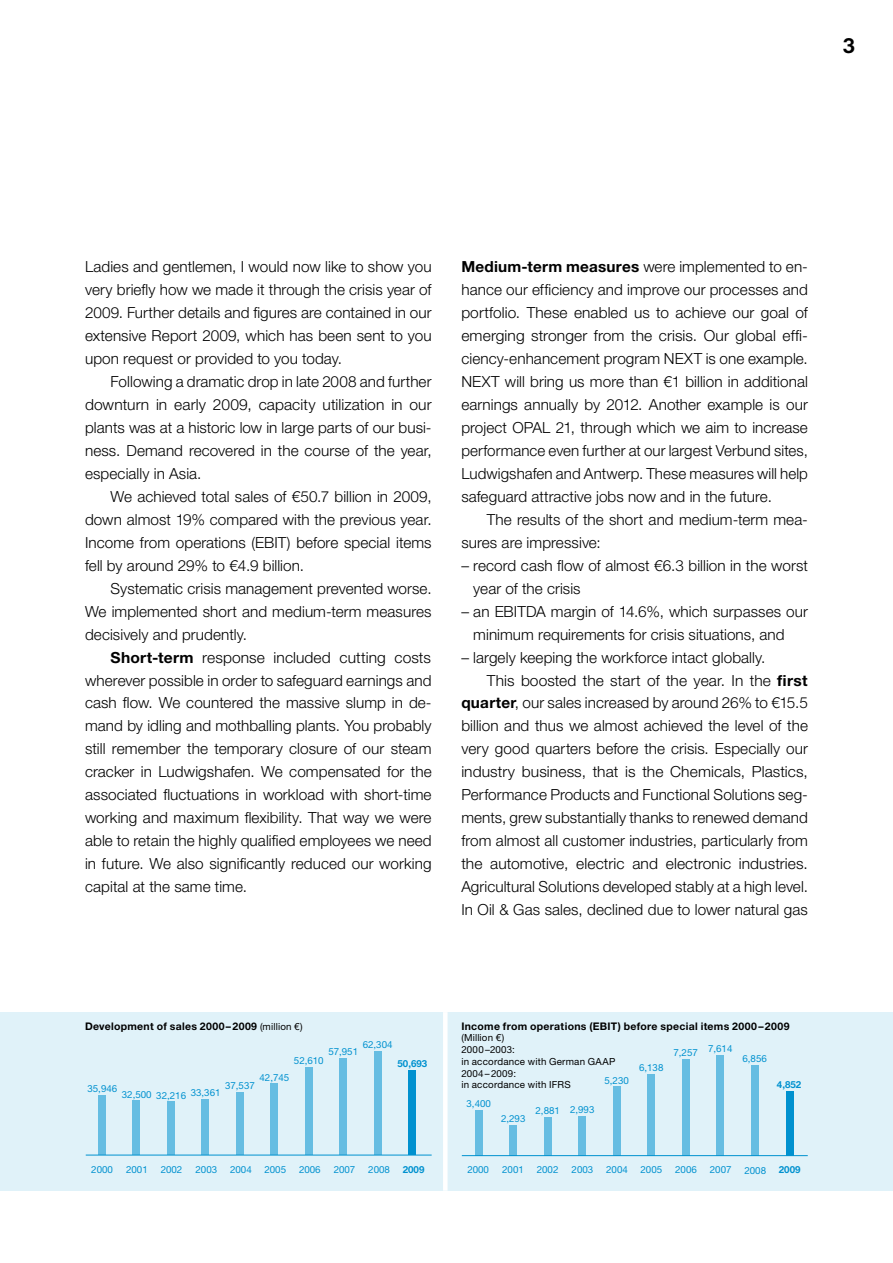
<style>
.page{position:relative;width:893px;height:1263px;background:#fff}
.page>*{position:absolute;margin:0;border:0;box-sizing:border-box;transform-origin:0 0}
.t1{font:700 21px "Helvetica Finanz Std";color:#000}
.t2{font:300 15.3px/23px "Helvetica Finanz Std";letter-spacing:.005em;color:#000;text-align:justify}
.t3{font:700 10.5px "Helvetica Finanz Std";letter-spacing:.025em;color:#000}
.t4{font:9.75px "Helvetica Finanz Std";color:#0091cf}
.t5{font:9.75px/11.7px "Helvetica Finanz Std";letter-spacing:.02em;color:#000}
.t6{font:700 9.75px "Helvetica Finanz Std";color:#0091cf}
.s1{font-weight:700}
.s2{font-weight:400;font-size:9.75px}
</style>
<div class="page">
<div style="left:0;top:1012px;width:893px;height:179px;background:#e0f2f9"></div>
<div style="left:98px;top:1095px;width:8px;height:60px;background:#66bde2"></div>
<div style="left:133px;top:1101px;width:7px;height:54px;background:#66bde2"></div>
<div style="left:167px;top:1101px;width:8px;height:54px;background:#66bde2"></div>
<div style="left:202px;top:1099px;width:7px;height:56px;background:#66bde2"></div>
<div style="left:236px;top:1092px;width:8px;height:63px;background:#66bde2"></div>
<div style="left:271px;top:1083px;width:7px;height:72px;background:#66bde2"></div>
<div style="left:305px;top:1067px;width:7px;height:88px;background:#66bde2"></div>
<div style="left:340px;top:1058px;width:7px;height:97px;background:#66bde2"></div>
<div style="left:374px;top:1051px;width:7px;height:104px;background:#66bde2"></div>
<div style="left:409px;top:1070px;width:7px;height:85px;background:#0091cf"></div>
<hr style="left:86px;top:1155px;width:346px;height:1px;background:#0091cf">
<div style="left:475px;top:1110px;width:7px;height:45px;background:#66bde2"></div>
<div style="left:509px;top:1125px;width:8px;height:30px;background:#66bde2"></div>
<div style="left:544px;top:1117px;width:7px;height:38px;background:#66bde2"></div>
<div style="left:579px;top:1116px;width:7px;height:39px;background:#66bde2"></div>
<div style="left:613px;top:1086px;width:7px;height:69px;background:#66bde2"></div>
<div style="left:648px;top:1074px;width:7px;height:81px;background:#66bde2"></div>
<div style="left:682px;top:1059px;width:8px;height:96px;background:#66bde2"></div>
<div style="left:717px;top:1055px;width:7px;height:100px;background:#66bde2"></div>
<div style="left:751px;top:1065px;width:8px;height:90px;background:#66bde2"></div>
<div style="left:786px;top:1091px;width:7px;height:64px;background:#0091cf"></div>
<hr style="left:462px;top:1155px;width:346px;height:1px;background:#0091cf">
<div style="left:443px;top:1012px;width:5px;height:179px;background:#fff"></div>
<h1 class="t1" style="left:843px;top:33px;width:13px">3</h1>
<p class="t2" style="left:85px;top:255px;width:348px">Ladies and gentlemen, I would now like to show you very briefly how we made it through the crisis year of 2009. Further details and figures are contained in our extensive Report 2009, which has been sent to you upon request or provided to you today.</p>
<p class="t2" style="left:85px;top:370px;width:348px;text-indent:26px">Following a dramatic drop in late 2008 and further downturn in early 2009, capacity utilization in our plants was at a historic low in large parts of our busi&shy;ness. Demand recovered in the course of the year, especially in Asia.</p>
<p class="t2" style="left:85px;top:485px;width:348px;text-indent:26px">We achieved total sales of €50.7 billion in 2009, down almost 19% compared with the previous year.<br>Income from operations (EBIT) before special items fell by around 29% to €4.9 billion.</p>
<p class="t2" style="left:85px;top:576px;width:348px;text-indent:26px">Systematic crisis management prevented worse.<br>We implemented short and medium-term measures decisively and prudently.</p>
<p class="t2" style="left:85px;top:645px;width:348px;text-indent:26px"><span class="s1">Short-term</span> response included cutting costs wherever possible in order to safeguard earnings and cash flow. We countered the massive slump in de&shy;mand by idling and mothballing plants. You probably still remember the temporary closure of our steam cracker in Ludwigshafen. We compensated for the associated fluctuations in workload with short-time working and maximum flexibility. That way we were able to retain the highly qualified employees we need in future. We also significantly reduced our working capital at the same time.</p>
<p class="t2" style="left:461px;top:255px;width:348px"><span class="s1">Medium-term measures</span> were implemented to en&shy;hance our efficiency and improve our processes and portfolio. These enabled us to achieve our goal of emerging stronger from the crisis. Our global effi&shy;ciency-enhancement program NEXT is one example.<br>NEXT will bring us more than €1 billion in additional earnings annually by 2012. Another example is our project OPAL 21, through which we aim to increase performance even further at our largest Verbund sites, Ludwigshafen and Antwerp. These measures will help safeguard attractive jobs now and in the future.</p>
<p class="t2" style="left:461px;top:508px;width:348px;text-indent:26px">The results of the short and medium-term mea&shy;sures are impressive:</p>
<p class="t2" style="left:473px;top:554px;width:336px;text-indent:-12px">– record cash flow of almost €6.3 billion in the worst year of the crisis</p>
<p class="t2" style="left:473px;top:599px;width:336px;text-indent:-12px">– an EBITDA margin of 14.6%, which surpasses our minimum requirements for crisis situations, and</p>
<p class="t2" style="left:461px;top:645px;width:306px">– largely keeping the workforce intact globally.</p>
<p class="t2" style="left:487px;top:668px;width:322px">This boosted the start of the year. In the <span class="s1">first</span></p>
<p class="t2" style="left:461px;top:691px;width:348px"><span class="s1">quarter</span>, our sales increased by around 26% to €15.5</p>
<p class="t2" style="left:461px;top:714px;width:348px">billion and thus we almost achieved the level of the</p>
<p class="t2" style="left:461px;top:737px;width:348px">very good quarters before the crisis. Especially our</p>
<p class="t2" style="left:461px;top:760px;width:348px">industry business, that is the Chemicals, Plastics,</p>
<p class="t2" style="left:461px;top:783px;width:348px">Performance Products and Functional Solutions seg-</p>
<p class="t2" style="left:461px;top:806px;width:348px">ments, grew substantially thanks to renewed demand</p>
<p class="t2" style="left:461px;top:829px;width:348px">from almost all customer industries, particularly from</p>
<p class="t2" style="left:461px;top:852px;width:348px">the automotive, electric and electronic industries.</p>
<p class="t2" style="left:461px;top:875px;width:348px">Agricultural Solutions developed stably at a high level.</p>
<p class="t2" style="left:461px;top:898px;width:348px">In Oil &amp; Gas sales, declined due to lower natural gas</p>
<p class="t3" style="left:85px;top:1020px;width:219px">Development of sales 2000–2009 <span class="s2">(million €)</span></p>
<p class="t3" style="left:461px;top:1020px;width:330px">Income from operations (EBIT) before special items 2000–2009</p>
<p class="t5" style="left:461px;top:1032px;width:156px">(Million €)<br>2000–2003:<br>in accordance with German GAAP<br>2004–2009:<br>in accordance with IFRS</p>
<p class="t4" style="left:363px;top:1039px;width:31px">62,304</p>
<p class="t4" style="left:673px;top:1045px;width:60px">7,257 7,614</p>
<p class="t4" style="left:328px;top:1046px;width:31px">57,951</p>
<p class="t4" style="left:742px;top:1052px;width:26px">6,856</p>
<p class="t4" style="left:294px;top:1055px;width:31px">52,610</p>
<p class="t6" style="left:397px;top:1058px;width:31px">50,693</p>
<p class="t4" style="left:639px;top:1062px;width:26px">6,138</p>
<p class="t4" style="left:259px;top:1071px;width:31px">42,745</p>
<p class="t4" style="left:604px;top:1074px;width:26px">5,230</p>
<p class="t6" style="left:777px;top:1079px;width:26px">4,852</p>
<p class="t4" style="left:225px;top:1080px;width:31px">37,537</p>
<p class="t4" style="left:87px;top:1083px;width:31px">35,946</p>
<p class="t4" style="left:122px;top:1089px;width:100px">32,500 32,216 33,361</p>
<p class="t4" style="left:466px;top:1097px;width:26px">3,400</p>
<p class="t4" style="left:535px;top:1104px;width:60px">2,881 2,993</p>
<p class="t4" style="left:501px;top:1113px;width:26px">2,293</p>
<p class="t4" style="left:91px;top:1163px;width:23px">2000</p>
<p class="t4" style="left:126px;top:1163px;width:23px">2001</p>
<p class="t4" style="left:161px;top:1163px;width:23px">2002</p>
<p class="t4" style="left:196px;top:1163px;width:23px">2003</p>
<p class="t4" style="left:230px;top:1163px;width:23px">2004</p>
<p class="t4" style="left:264px;top:1163px;width:23px">2005</p>
<p class="t4" style="left:299px;top:1163px;width:23px">2006</p>
<p class="t4" style="left:334px;top:1163px;width:23px">2007</p>
<p class="t4" style="left:368px;top:1164px;width:23px">2008</p>
<p class="t6" style="left:403px;top:1163px;width:23px">2009</p>
<p class="t4" style="left:467px;top:1164px;width:23px">2000</p>
<p class="t4" style="left:502px;top:1164px;width:23px">2001</p>
<p class="t4" style="left:537px;top:1164px;width:23px">2002</p>
<p class="t4" style="left:572px;top:1164px;width:23px">2003</p>
<p class="t4" style="left:606px;top:1164px;width:23px">2004</p>
<p class="t4" style="left:641px;top:1164px;width:23px">2005</p>
<p class="t4" style="left:675px;top:1164px;width:23px">2006</p>
<p class="t4" style="left:710px;top:1164px;width:23px">2007</p>
<p class="t4" style="left:744px;top:1164px;width:23px">2008</p>
<p class="t6" style="left:779px;top:1164px;width:23px">2009</p>
</div>
